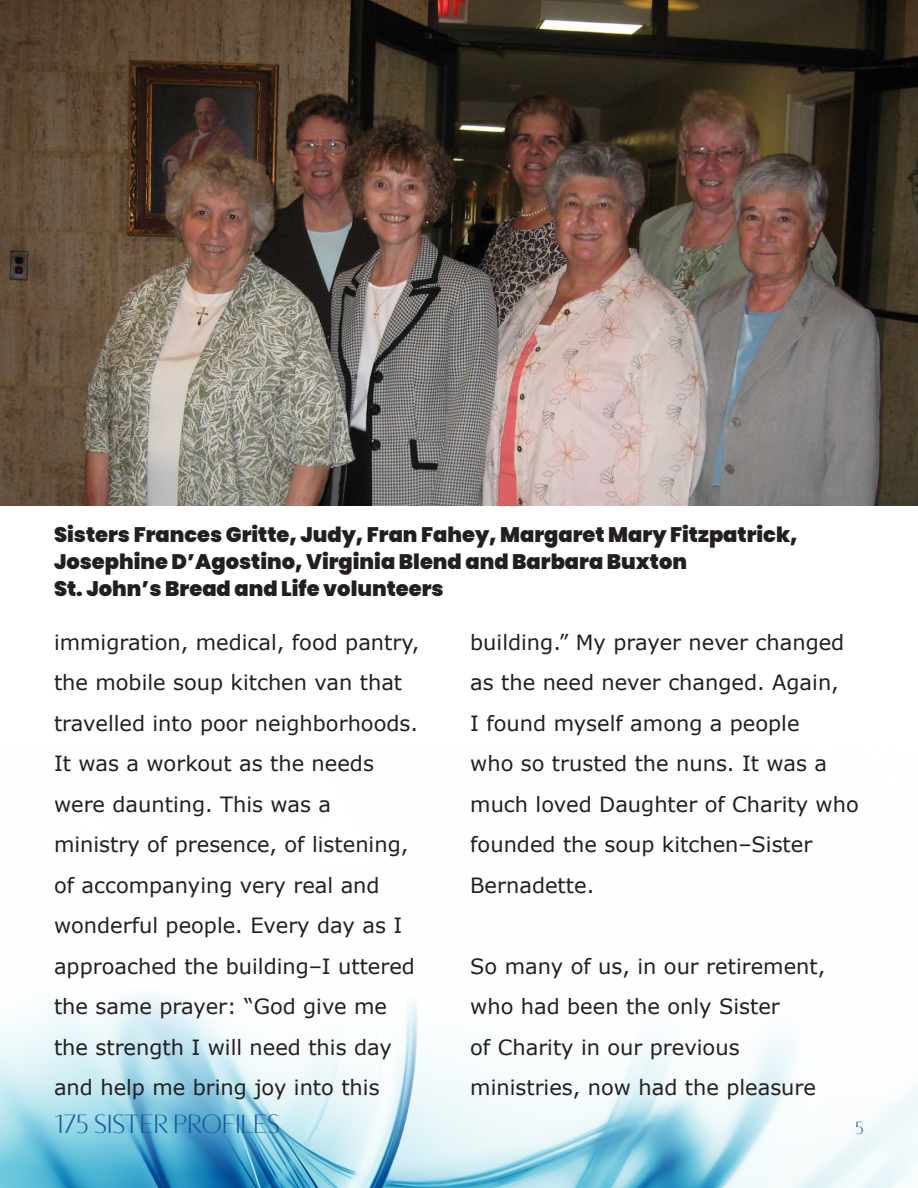
<style>
.page{position:relative;width:918px;height:1188px;background:#fff}
.page>*{position:absolute;margin:0;border:0;box-sizing:border-box;transform-origin:0 0}
.t1{font:27px "Averes Title";color:#105b9c}
.Font{font:21px/40.5px "Verdana";color:#231f20}
.t2{font:900 21px "Poppins";color:#231f20}
.t3{font:18px "Averes Title";color:#105b9c}
</style>
<div class="page">
<img style="left:0;top:994px;width:918px;height:194px">
<img style="left:0;top:0;width:918px;height:506px">
<p class="t2" style="left:54px;top:523px;width:745px">Sisters Frances Gritte, Judy, Fran Fahey, Margaret Mary Fitzpatrick,</p>
<p class="t2" style="left:54px;top:550px;width:635px">Josephine D’Agostino, Virginia Blend and Barbara Buxton</p>
<p class="t2" style="left:54px;top:577px;width:391px">St. John’s Bread and Life volunteers</p>
<p class="Font" style="left:470px;top:622px;width:390px">building.” My prayer never changed as the need never changed. Again,<br>I found myself among a people<br>who so trusted the nuns. It was a much loved Daughter of Charity who founded the soup kitchen–Sister<br>Bernadette.</p>
<p class="Font" style="left:54px;top:622px;width:367px">immigration, medical, food pantry, the mobile soup kitchen van that travelled into poor neighborhoods.</p>
<p class="Font" style="left:54px;top:744px;width:363px">It was a workout as the needs were daunting. This was a ministry of presence, of listening, of accompanying very real and wonderful people. Every day as I approached the building–I uttered the same prayer: “God give me the strength I will need this day and help me bring joy into this</p>
<p class="Font" style="left:470px;top:946px;width:357px">So many of us, in our retirement, who had been the only Sister<br>of Charity in our previous ministries, now had the pleasure</p>
<p class="t1" style="left:54px;top:1108px;width:228px">175 SISTER PROFILES</p>
<p class="t3" style="left:855px;top:1118px;width:10px">5</p>
</div>
